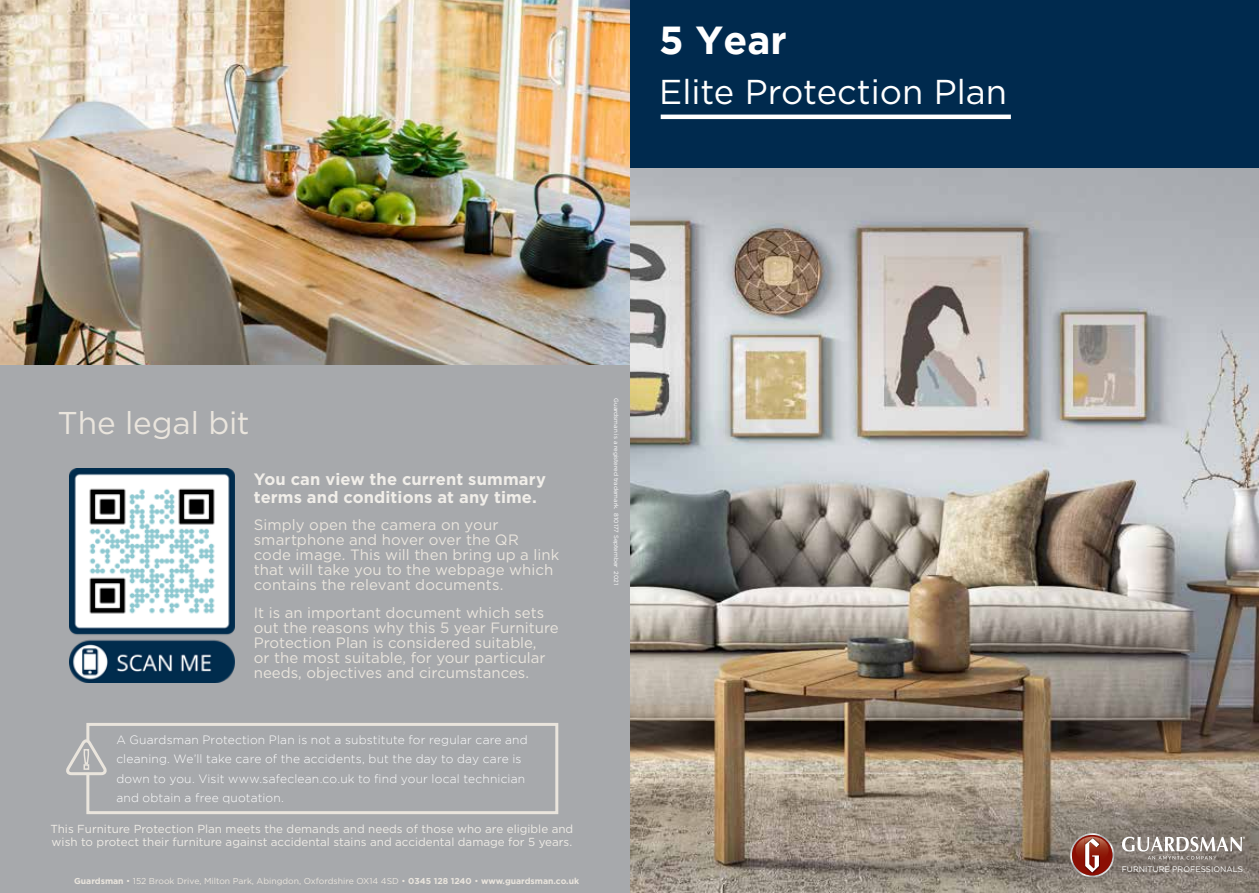
<style>
.page{position:relative;width:1259px;height:893px;background:#fff}
.page>*{position:absolute;margin:0;border:0;box-sizing:border-box;transform-origin:0 0}
.t1{font:700 39px "Gotham";color:#fff}
.t2{font:34.5px "Gotham";color:#fff}
.t3{font:31.5px "Gotham";letter-spacing:-.005em;color:#eae5dd}
.t4{font:700 16.5px/18px "Gotham";letter-spacing:.01em;color:#f1eee9}
.t5{font:15px/15px "Gotham";color:#eae5dd}
.t6{font:300 12px/19.5px "Gotham";letter-spacing:.015em;color:#fff}
.t7{font:11.7px/13.4px "Gotham";color:#efece6}
.t8{font:8.7px "Gotham";color:#eae5dd}
.t9{font:8.25px "Gotham";color:#eae5dd}
.t10{font:7.95px "Gotham";color:#fff}
.t11{font:7.65px "Gotham";color:#fff}
.t12{font:6px "Gotham";color:#fff}
.s1{font-weight:700}
</style>
<div class="page">
<hr style="left:0;top:857px;width:1259px;height:1px;background:#eae5dd">
<img style="left:630px;top:167px;width:629px;height:726px">
<div style="left:628px;top:0;width:631px;height:167px;background:#002a4e"></div>
<hr style="left:660px;top:115px;width:351px;height:4px;background:#fff">
<img style="left:0;top:0;width:629px;height:366px">
<svg style="left:1057px;top:831px;width:188px;height:46px;background:#927e76"></svg>
<div style="left:0;top:366px;width:629px;height:527px;background:#a7a9ac"></div>
<img style="left:69px;top:469px;width:165px;height:213px">
<div style="left:86px;top:723px;width:472px;height:91px;border:3px solid #eae5dd"></div>
<svg style="left:66px;top:739px;width:41px;height:38px"></svg>
<h1 class="t1" style="left:659px;top:18px;width:129px">5 Year</h1>
<h2 class="t2" style="left:659px;top:73px;width:349px">Elite Protection Plan</h2>
<h3 class="t3" style="left:58px;top:405px;width:193px">The legal bit</h3>
<p class="t4" style="left:254px;top:469px;width:294px">You can view the current summary terms and conditions at any time.</p>
<p class="t5" style="left:254px;top:517px;width:307px">Simply open the camera on your smartphone and hover over the QR code image. This will then bring up a link that will take you to the webpage which contains the relevant documents.</p>
<p class="t5" style="left:254px;top:605px;width:306px">It is an important document which sets out the reasons why this 5 year Furniture Protection Plan is considered suitable,<br>or the most suitable, for your particular needs, objectives and circumstances.</p>
<p class="t6" style="left:116px;top:729px;width:413px">A Guardsman Protection Plan is not a substitute for regular care and cleaning. We’ll take care of the accidents, but the day to day care is down to you. Visit www.safeclean.co.uk to find your local technician and obtain a free quotation.</p>
<p class="t7" style="left:50px;top:822px;width:524px">This Furniture Protection Plan meets the demands and needs of those who are eligible and wish to protect their furniture against accidental stains and accidental damage for 5 years.</p>
<p class="t8" style="left:74px;top:876px;width:506px"><span class="s1">Guardsman</span> • 152 Brook Drive, Milton Park, Abingdon, Oxfordshire OX14 4SD • <span class="s1">0345 128 1240</span> • <span class="s1">www.guardsman.co.uk</span></p>
<p class="t9" style="left:76px;top:878px;width:484px"><span class="s1">Guardsman</span> • 152 Brook Drive, Milton Park, Abingdon, Oxfordshire OX14 4SD • <span class="s1">0345 128 1240</span> • <span class="s1">www.guardsman.co.uk</span></p>
<p class="t12" style="left:619px;top:398px;width:188px;rotate:90deg">Guardsman is a registered trademark. 810177 September 2021</p>
<p class="t11" style="left:1107px;top:861px;width:118px">FURNITURE PROFESSIONALS</p>
<p class="t10" style="left:1121px;top:864px;width:123px">FURNITURE PROFESSIONALS</p>
</div>
